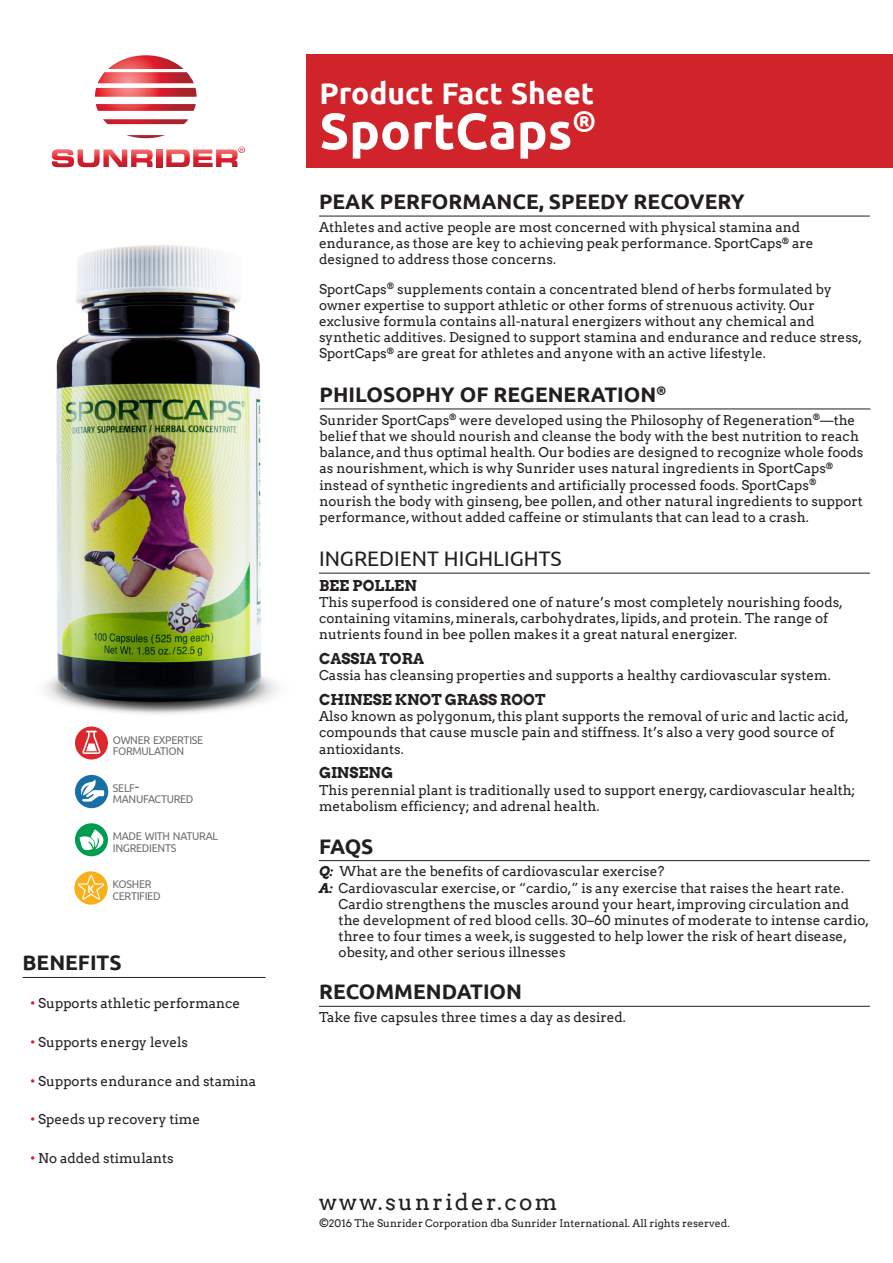
<style>
.page{position:relative;width:893px;height:1263px;background:#fff}
.page>*{position:absolute;margin:0;border:0;box-sizing:border-box;transform-origin:0 0}
.t1{font:700 51px "Ubuntu";color:#fff}
.t2{font:700 30px "Ubuntu";color:#fff}
.t3{font:22.5px "Arvo";letter-spacing:.1em;color:#231f20}
.t4{font:700 21px "Ubuntu";color:#231f20}
.t5{font:21px "Ubuntu";color:#231f20}
.t6{font:700 15px "Arvo";color:#231f20}
.t7{font:13.5px/16.2px "Arvo";color:#231f20}
.t8{font:11.25px/11.4px "Ubuntu";letter-spacing:-.03em;color:#6c6d70;scale:.95 1}
.t9{font:10.5px "Arvo";color:#231f20}
.s1{font-size:16.05px}
.s2{color:#d1232a}
.s3{font-weight:700;font-style:italic}
</style>
<div class="page">
<hr style="left:319px;top:1006px;width:551px;height:1px;background:#231f20">
<hr style="left:319px;top:860px;width:551px;height:1px;background:#231f20">
<hr style="left:319px;top:573px;width:551px;height:1px;background:#231f20">
<hr style="left:320px;top:409px;width:550px;height:1px;background:#231f20">
<hr style="left:319px;top:216px;width:551px;height:1px;background:#231f20">
<div style="left:306px;top:54px;width:587px;height:113px;background:#d1232a"></div>
<svg style="left:95px;top:55px;width:102px;height:42px"></svg>
<svg style="left:96px;top:104px;width:100px;height:7px"></svg>
<svg style="left:103px;top:119px;width:85px;height:5px"></svg>
<svg style="left:126px;top:135px;width:39px;height:3px"></svg>
<svg style="left:52px;top:149px;width:101px;height:18px"></svg>
<svg style="left:157px;top:149px;width:5px;height:18px"></svg>
<svg style="left:166px;top:146px;width:79px;height:21px"></svg>
<img style="left:44px;top:245px;width:234px;height:469px">
<hr style="left:22px;top:977px;width:244px;height:1px;background:#231f20">
<div style="left:75px;top:823px;width:33px;height:33px;background:#009c50;border-radius:50%"></div>
<svg style="left:79px;top:829px;width:27px;height:22px"></svg>
<div style="left:75px;top:726px;width:33px;height:33px;background:#dc272d;border-radius:50%"></div>
<svg style="left:82px;top:731px;width:19px;height:23px"></svg>
<div style="left:75px;top:775px;width:33px;height:33px;background:#186fa6;border-radius:50%"></div>
<svg style="left:79px;top:779px;width:26px;height:23px"></svg>
<svg style="left:74px;top:871px;width:34px;height:34px"></svg>
<svg style="left:78px;top:875px;width:26px;height:25px"></svg>
<p class="t8" style="left:113px;top:733px;width:97px">OWNER EXPERTISE<br>FORMULATION</p>
<p class="t8" style="left:113px;top:782px;width:86px">SELF<span class="s1">-<br></span>MANUFACTURED</p>
<p class="t8" style="left:113px;top:830px;width:112px">MADE WITH NATURAL<br>INGREDIENTS</p>
<p class="t8" style="left:113px;top:878px;width:52px">KOSHER<br>CERTIFIED</p>
<p class="t4" style="left:22px;top:950px;width:101px">BENEFITS</p>
<p class="t7" style="left:30px;top:995px;width:212px"><span class="s2">•</span> Supports athletic performance</p>
<p class="t7" style="left:30px;top:1034px;width:160px"><span class="s2">•</span> Supports energy levels</p>
<p class="t7" style="left:30px;top:1073px;width:228px"><span class="s2">•</span> Supports endurance and stamina</p>
<p class="t7" style="left:30px;top:1111px;width:172px"><span class="s2">•</span> Speeds up recovery time</p>
<p class="t7" style="left:30px;top:1150px;width:145px"><span class="s2">•</span> No added stimulants</p>
<p class="t2" style="left:320px;top:75px;width:276px">Product Fact Sheet</p>
<p class="t1" style="left:320px;top:100px;width:278px">SportCaps<sup>®</sup></p>
<p class="t4" style="left:319px;top:189px;width:427px">PEAK PERFORMANCE, SPEEDY RECOVERY</p>
<p class="t7" style="left:319px;top:219px;width:496px">Athletes and active people are most concerned with physical stamina and endurance, as those are key to achieving peak performance. SportCaps<sup>®</sup> are designed to address those concerns.</p>
<p class="t7" style="left:319px;top:281px;width:545px">SportCaps<sup>®</sup> supplements contain a concentrated blend of herbs formulated by owner expertise to support athletic or other forms of strenuous activity. Our exclusive formula contains all-natural energizers without any chemical and synthetic additives. Designed to support stamina and endurance and reduce stress, SportCaps<sup>®</sup> are great for athletes and anyone with an active lifestyle.</p>
<p class="t4" style="left:320px;top:382px;width:348px">PHILOSOPHY OF REGENERATION<sup>®</sup></p>
<p class="t7" style="left:320px;top:412px;width:545px">Sunrider SportCaps<sup>®</sup> were developed using the Philosophy of Regeneration<sup>®</sup>—the belief that we should nourish and cleanse the body with the best nutrition to reach balance, and thus optimal health. Our bodies are designed to recognize whole foods as nourishment, which is why Sunrider uses natural ingredients in SportCaps<sup>® </sup>instead of synthetic ingredients and artificially processed foods. SportCaps<sup>® </sup>nourish the body with ginseng, bee pollen, and other natural ingredients to support performance, without added caffeine or stimulants that can lead to a crash.</p>
<p class="t5" style="left:319px;top:546px;width:244px">INGREDIENT HIGHLIGHTS</p>
<p class="t6" style="left:319px;top:576px;width:99px">BEE POLLEN</p>
<p class="t7" style="left:319px;top:594px;width:525px">This superfood is considered one of nature’s most completely nourishing foods, containing vitamins, minerals, carbohydrates, lipids, and protein. The range of nutrients found in bee pollen makes it a great natural energizer.</p>
<p class="t6" style="left:319px;top:649px;width:106px">CASSIA TORA</p>
<p class="t7" style="left:319px;top:667px;width:513px">Cassia has cleansing properties and supports a healthy cardiovascular system.</p>
<p class="t6" style="left:319px;top:690px;width:228px">CHINESE KNOT GRASS ROOT</p>
<p class="t7" style="left:319px;top:708px;width:531px">Also known as polygonum, this plant supports the removal of uric and lactic acid, compounds that cause muscle pain and stiffness. It’s also a very good source of antioxidants.</p>
<p class="t6" style="left:319px;top:763px;width:76px">GINSENG</p>
<p class="t7" style="left:319px;top:782px;width:538px">This perennial plant is traditionally used to support energy, cardiovascular health; metabolism efficiency; and adrenal health.</p>
<p class="t4" style="left:319px;top:833px;width:56px">FAQS</p>
<p class="t7" style="left:319px;top:863px;width:347px"><span class="s3">Q:</span> What are the benefits of cardiovascular exercise?</p>
<p class="t7" style="left:319px;top:880px;width:526px"><span class="s3">A:</span> Cardiovascular exercise, or “cardio,” is any exercise that raises the heart rate.</p>
<p class="t7" style="left:339px;top:896px;width:512px">Cardio strengthens the muscles around your heart, improving circulation and</p>
<p class="t7" style="left:339px;top:912px;width:532px">the development of red blood cells. 30–60 minutes of moderate to intense cardio,</p>
<p class="t7" style="left:339px;top:928px;width:510px">three to four times a week, is suggested to help lower the risk of heart disease,</p>
<p class="t7" style="left:339px;top:944px;width:228px">obesity, and other serious illnesses</p>
<p class="t4" style="left:319px;top:979px;width:205px">RECOMMENDATION</p>
<p class="t7" style="left:319px;top:1009px;width:308px">Take five capsules three times a day as desired.</p>
<p class="t3" style="left:319px;top:1188px;width:240px">www.sunrider.com</p>
<p class="t9" style="left:319px;top:1217px;width:412px">©2016 The Sunrider Corporation dba Sunrider International. All rights reserved.</p>
</div>
